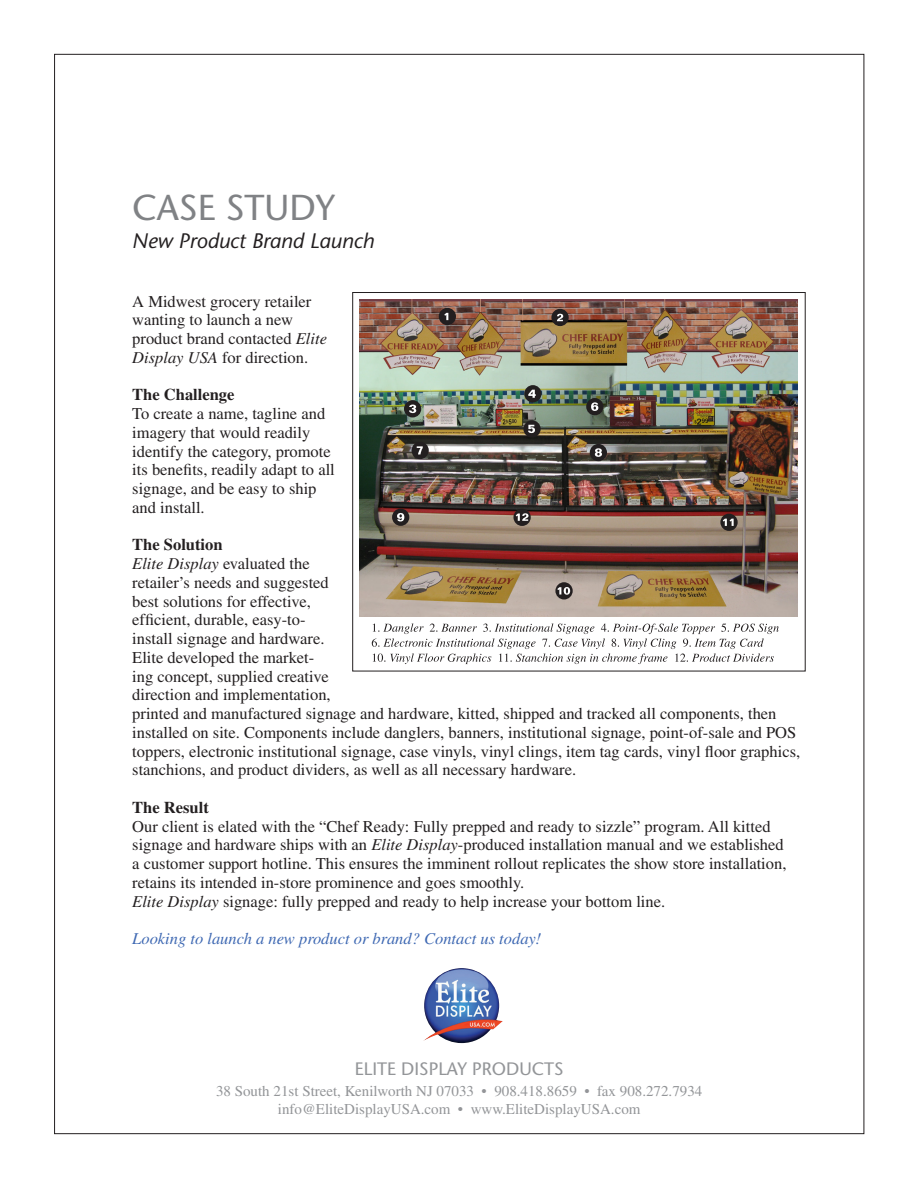
<style>
.page{position:relative;width:918px;height:1188px;background:#fff}
.page>*{position:absolute;margin:0;border:0;box-sizing:border-box;transform-origin:0 0}
.t1{font:36px "Stone Sans";color:#808285}
.t2{font:italic 21px "Stone Sans";color:#231f20}
.t3{font:18px "Stone Sans";color:#939598}
.t4{font:16.5px/18.8px "Times";color:#231f20}
.t5{font:italic 16.5px "Times";color:#3f69b3}
.t6{font:700 16.5px "Times";color:#231f20}
.t7{font:15px "Times";color:#939598}
.s1{font-style:italic}
.s2{font-weight:700}
</style>
<div class="page">
<img style="left:423px;top:968px;width:80px;height:75px">
<img style="left:359px;top:299px;width:439px;height:318px">
<svg style="left:372px;top:623px;width:407px;height:41px"></svg>
<div style="left:551px;top:309px;width:18px;height:17px;background:#231f20;border-radius:50%"></div>
<svg style="left:557px;top:314px;width:6px;height:7px"></svg>
<div style="left:439px;top:308px;width:17px;height:17px;background:#231f20;border-radius:50%"></div>
<svg style="left:444px;top:313px;width:4px;height:7px"></svg>
<div style="left:404px;top:400px;width:17px;height:17px;background:#231f20;border-radius:50%"></div>
<svg style="left:409px;top:405px;width:7px;height:8px"></svg>
<div style="left:524px;top:385px;width:18px;height:17px;background:#231f20;border-radius:50%"></div>
<svg style="left:528px;top:390px;width:8px;height:8px"></svg>
<div style="left:523px;top:420px;width:18px;height:18px;background:#231f20;border-radius:50%"></div>
<svg style="left:528px;top:425px;width:7px;height:8px"></svg>
<div style="left:586px;top:398px;width:17px;height:17px;background:#231f20;border-radius:50%"></div>
<svg style="left:591px;top:402px;width:7px;height:9px"></svg>
<div style="left:412px;top:442px;width:17px;height:17px;background:#231f20;border-radius:50%"></div>
<svg style="left:417px;top:446px;width:6px;height:8px"></svg>
<div style="left:590px;top:444px;width:17px;height:17px;background:#231f20;border-radius:50%"></div>
<svg style="left:595px;top:448px;width:7px;height:9px"></svg>
<div style="left:392px;top:509px;width:17px;height:17px;background:#231f20;border-radius:50%"></div>
<svg style="left:397px;top:513px;width:7px;height:9px"></svg>
<div style="left:720px;top:514px;width:18px;height:17px;background:#231f20;border-radius:50%"></div>
<svg style="left:723px;top:519px;width:11px;height:7px"></svg>
<div style="left:513px;top:509px;width:18px;height:17px;background:#231f20;border-radius:50%"></div>
<svg style="left:516px;top:513px;width:13px;height:8px"></svg>
<svg style="left:555px;top:582px;width:18px;height:18px"></svg>
<svg style="left:557px;top:587px;width:13px;height:8px"></svg>
<p class="t1" style="left:132px;top:185px;width:205px">CASE STUDY</p>
<p class="t2" style="left:132px;top:228px;width:243px">New Product Brand Launch</p>
<p class="t4" style="left:132px;top:292px;width:196px">A Midwest grocery retailer wanting to launch a new product brand contacted <span class="s1">Elite<br>Display USA</span> for direction.</p>
<p class="t6" style="left:132px;top:385px;width:104px">The Challenge</p>
<p class="t4" style="left:132px;top:404px;width:204px">To create a name, tagline and imagery that would readily identify the category, promote its benefits, readily adapt to all signage, and be easy to ship and install.</p>
<p class="t4" style="left:132px;top:535px;width:669px"><span class="s2">The Solution<br></span><span class="s1">Elite Display</span> evaluated the<br>retailer’s needs and suggested<br>best solutions for effective,<br>efficient, durable, easy-to-<br>install signage and hardware.<br>Elite developed the market-<br>ing concept, supplied creative<br>direction and implementation,<br>printed and manufactured signage and hardware, kitted, shipped and tracked all components, then installed on site. Components include danglers, banners, institutional signage, point-of-sale and POS toppers, electronic institutional signage, case vinyls, vinyl clings, item tag cards, vinyl floor graphics, stanchions, and product dividers, as well as all necessary hardware.</p>
<p class="t4" style="left:132px;top:798px;width:656px"><span class="s2">The Result<br></span>Our client is elated with the “Chef Ready: Fully prepped and ready to sizzle” program. All kitted signage and hardware ships with an <span class="s1">Elite Display</span>-produced installation manual and we established a customer support hotline. This ensures the imminent rollout replicates the show store installation, retains its intended in-store prominence and goes smoothly.</p>
<p class="t4" style="left:132px;top:892px;width:534px"><span class="s1">Elite Display</span> signage: fully prepped and ready to help increase your bottom line.</p>
<p class="t5" style="left:132px;top:930px;width:411px">Looking to launch a new product or brand? Contact us today!</p>
<p class="t3" style="left:355px;top:1058px;width:210px">ELITE DISPLAY PRODUCTS</p>
<p class="t7" style="left:216px;top:1083px;width:488px">38 South 21st Street, Kenilworth NJ 07033 • 908.418.8659 • fax 908.272.7934</p>
<p class="t7" style="left:278px;top:1101px;width:364px">info@EliteDisplayUSA.com • www.EliteDisplayUSA.com</p>
</div>
